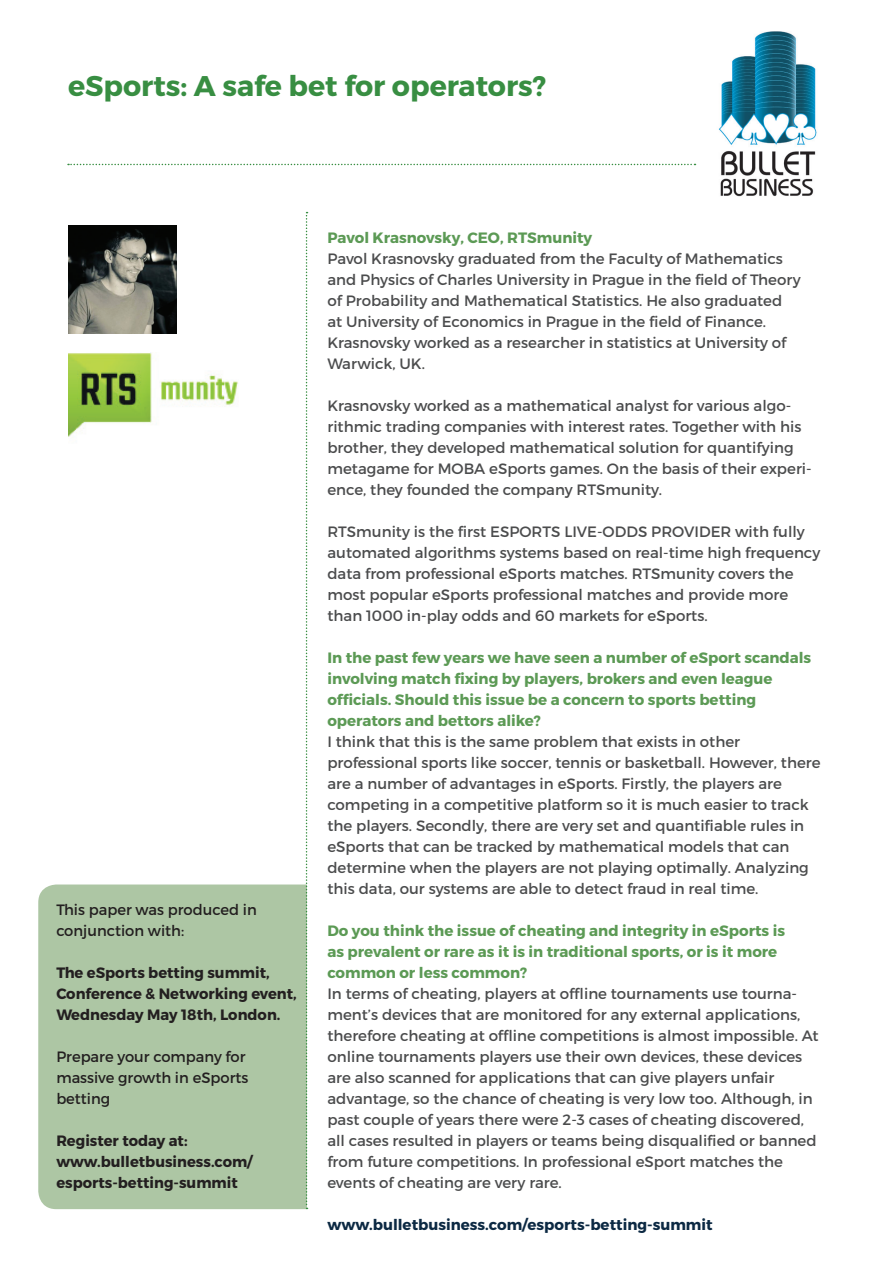
<style>
.page{position:relative;width:893px;height:1263px;background:#fff}
.page>*{position:absolute;margin:0;border:0;box-sizing:border-box;transform-origin:0 0}
.t1{font:700 28.5px "Montserrat";color:#388e42}
.t2{font:15px/21px "Montserrat";color:#4b4c4d}
.t3{font:700 15px/21px "Montserrat";color:#5c9a55}
.t4{font:700 15px/21px "Montserrat";color:#231f20}
.t5{font:15px/21px "Montserrat";color:#231f20}
.t6{font:700 15px "Montserrat";color:#0c2943}
</style>
<div class="page">
<div style="left:38px;top:884px;width:268px;height:325px;background:#adc6a4"></div>
<svg style="left:68px;top:164px;width:627px;height:1px"></svg>
<svg style="left:306px;top:212px;width:2px;height:997px"></svg>
<img style="left:718px;top:32px;width:99px;height:165px">
<img style="left:68px;top:352px;width:170px;height:85px">
<img style="left:68px;top:225px;width:108px;height:109px">
<h1 class="t1" style="left:68px;top:68px;width:480px">eSports: A safe bet for operators?</h1>
<p class="t5" style="left:56px;top:899px;width:202px">This paper was produced in conjunction with:</p>
<p class="t4" style="left:56px;top:962px;width:242px">The eSports betting summit,<br>Conference &amp; Networking event,<br>Wednesday May 18th, London.</p>
<p class="t5" style="left:56px;top:1046px;width:193px">Prepare your company for massive growth in eSports betting</p>
<p class="t4" style="left:56px;top:1130px;width:198px">Register today at: www.bulletbusiness.com/ esports-betting-summit</p>
<p class="t3" style="left:327px;top:227px;width:266px">Pavol Krasnovsky, CEO, RTSmunity</p>
<p class="t2" style="left:327px;top:248px;width:475px">Pavol Krasnovsky graduated from the Faculty of Mathematics and Physics of Charles University in Prague in the field of Theory of Probability and Mathematical Statistics. He also graduated at University of Economics in Prague in the field of Finance.<br>Krasnovsky worked as a researcher in statistics at University of Warwick, UK.</p>
<p class="t2" style="left:327px;top:395px;width:486px">Krasnovsky worked as a mathematical analyst for various algo&shy;rithmic trading companies with interest rates. Together with his brother, they developed mathematical solution for quantifying metagame for MOBA eSports games. On the basis of their experi&shy;ence, they founded the company RTSmunity.</p>
<p class="t2" style="left:327px;top:521px;width:494px">RTSmunity is the first ESPORTS LIVE-ODDS PROVIDER with fully automated algorithms systems based on real-time high frequency data from professional eSports matches. RTSmunity covers the most popular eSports professional matches and provide more than 1000 in-play odds and 60 markets for eSports.</p>
<p class="t3" style="left:327px;top:647px;width:485px">In the past few years we have seen a number of eSport scandals involving match fixing by players, brokers and even league officials. Should this issue be a concern to sports betting operators and bettors alike?</p>
<p class="t2" style="left:327px;top:731px;width:495px">I think that this is the same problem that exists in other professional sports like soccer, tennis or basketball. However, there are a number of advantages in eSports. Firstly, the players are competing in a competitive platform so it is much easier to track the players. Secondly, there are very set and quantifiable rules in eSports that can be tracked by mathematical models that can determine when the players are not playing optimally. Analyzing this data, our systems are able to detect fraud in real time.</p>
<p class="t3" style="left:327px;top:920px;width:459px">Do you think the issue of cheating and integrity in eSports is as prevalent or rare as it is in traditional sports, or is it more common or less common?</p>
<p class="t2" style="left:327px;top:983px;width:493px">In terms of cheating, players at offline tournaments use tourna&shy;ment’s devices that are monitored for any external applications, therefore cheating at offline competitions is almost impossible. At online tournaments players use their own devices, these devices are also scanned for applications that can give players unfair advantage, so the chance of cheating is very low too. Although, in past couple of years there were 2-3 cases of cheating discovered, all cases resulted in players or teams being disqualified or banned from future competitions. In professional eSport matches the events of cheating are very rare.</p>
<p class="t6" style="left:327px;top:1215px;width:387px">www.bulletbusiness.com/esports-betting-summit</p>
</div>
